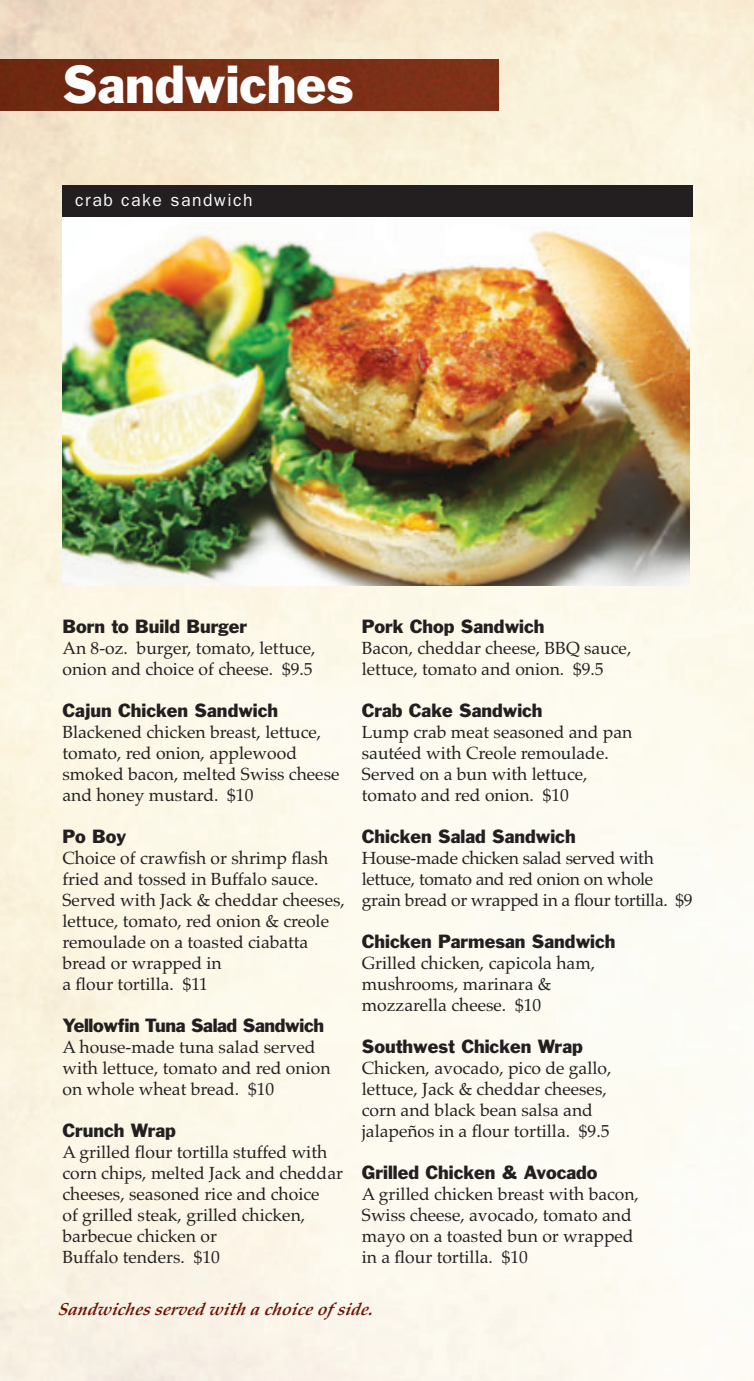
<style>
.page{position:relative;width:754px;height:1381px;background:#fff}
.page>*{position:absolute;margin:0;border:0;box-sizing:border-box;transform-origin:0 0}
.t1{font:49px "Franklin Gothic Medium S Si";color:#fff}
.t2{font:17.5px/21px "Palatino";color:#231f20}
.t3{font:17.5px "Franklin Gothic Medium S Si";color:#231f20}
.t4{font:17.5px/21px "Palatino";letter-spacing:-.02em;color:#231f20}
.t5{font:italic 700 17.5px "Palatino";color:#6f1000}
.t6{font:17.5px "Franklin Gothic Medium S Si";letter-spacing:-.02em;color:#231f20}
.t7{font:17.5px "Franklin Gothic S Si";letter-spacing:.09em;color:#fff}
</style>
<div class="page">
<img style="left:0;top:0;width:754px;height:1381px">
<img style="left:0;top:59px;width:498px;height:52px">
<img style="left:62px;top:217px;width:627px;height:369px">
<div style="left:62px;top:185px;width:630px;height:32px;background:#231f20"></div>
<h1 class="t1" style="left:62px;top:64px;width:293px">Sandwiches</h1>
<p class="t7" style="left:75px;top:193px;width:179px">crab cake sandwich</p>
<p class="t3" style="left:62px;top:619px;width:186px">Born to Build Burger</p>
<p class="t2" style="left:62px;top:639px;width:254px">An 8-oz. burger, tomato, lettuce, onion and choice of cheese. $9.5</p>
<p class="t3" style="left:62px;top:703px;width:217px">Cajun Chicken Sandwich</p>
<p class="t2" style="left:62px;top:723px;width:278px">Blackened chicken breast, lettuce, tomato, red onion, applewood smoked bacon, melted Swiss cheese and honey mustard. $10</p>
<p class="t3" style="left:62px;top:829px;width:65px">Po Boy</p>
<p class="t2" style="left:62px;top:849px;width:284px">Choice of crawfish or shrimp flash fried and tossed in Buffalo sauce.<br>Served with Jack &amp; cheddar cheeses, lettuce, tomato, red onion &amp; creole remoulade on a toasted ciabatta bread or wrapped in<br>a flour tortilla. $11</p>
<p class="t6" style="left:62px;top:1018px;width:263px">Yellowfin Tuna Salad Sandwich</p>
<p class="t2" style="left:62px;top:1038px;width:270px">A house-made tuna salad served with lettuce, tomato and red onion on whole wheat bread. $10</p>
<p class="t3" style="left:62px;top:1123px;width:115px">Crunch Wrap</p>
<p class="t2" style="left:62px;top:1143px;width:282px">A grilled flour tortilla stuffed with corn chips, melted Jack and cheddar cheeses, seasoned rice and choice<br>of grilled steak, grilled chicken, barbecue chicken or<br>Buffalo tenders. $10</p>
<p class="t3" style="left:362px;top:619px;width:184px">Pork Chop Sandwich</p>
<p class="t2" style="left:362px;top:639px;width:271px">Bacon, cheddar cheese, BBQ sauce, lettuce, tomato and onion. $9.5</p>
<p class="t3" style="left:362px;top:703px;width:182px">Crab Cake Sandwich</p>
<p class="t2" style="left:362px;top:723px;width:272px">Lump crab meat seasoned and pan sautéed with Creole remoulade.<br>Served on a bun with lettuce, tomato and red onion. $10</p>
<p class="t3" style="left:362px;top:829px;width:215px">Chicken Salad Sandwich</p>
<p class="t4" style="left:362px;top:849px;width:332px">House-made chicken salad served with lettuce, tomato and red onion on whole grain bread or wrapped in a flour tortilla. $9</p>
<p class="t3" style="left:362px;top:934px;width:255px">Chicken Parmesan Sandwich</p>
<p class="t2" style="left:362px;top:954px;width:235px">Grilled chicken, capicola ham, mushrooms, marinara &amp; mozzarella cheese. $10</p>
<p class="t3" style="left:362px;top:1039px;width:222px">Southwest Chicken Wrap</p>
<p class="t2" style="left:362px;top:1059px;width:251px">Chicken, avocado, pico de gallo, lettuce, Jack &amp; cheddar cheeses, corn and black bean salsa and jalapeños in a flour tortilla. $9.5</p>
<p class="t3" style="left:362px;top:1165px;width:237px">Grilled Chicken &amp; Avocado</p>
<p class="t2" style="left:362px;top:1185px;width:279px">A grilled chicken breast with bacon,<br>Swiss cheese, avocado, tomato and mayo on a toasted bun or wrapped in a flour tortilla. $10</p>
<p class="t5" style="left:58px;top:1302px;width:319px">Sandwiches served with a choice of side.</p>
</div>
